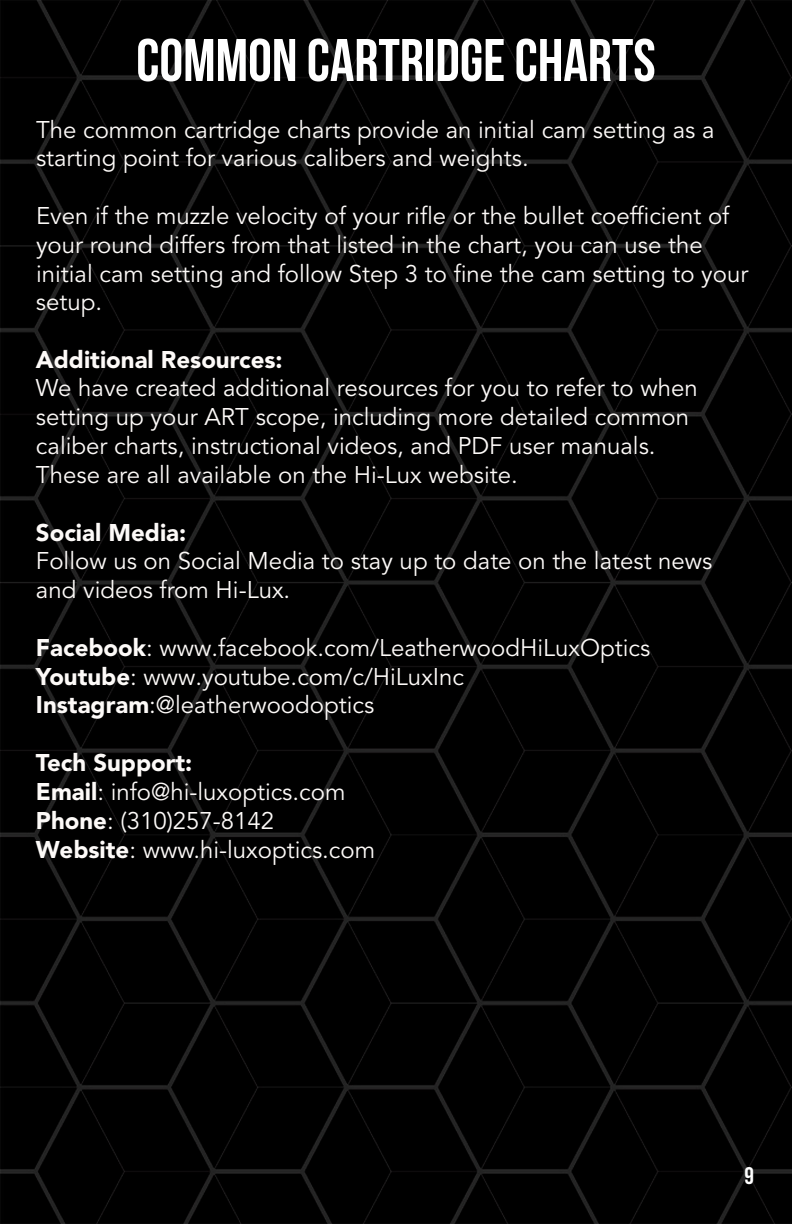
<style>
.page{position:relative;width:792px;height:1224px;background:#fff}
.page>*{position:absolute;margin:0;border:0;box-sizing:border-box;transform-origin:0 0}
.t1{font:60px "Bebas Neue";color:#fff}
.t2{font:24px/28.8px "Avenir LT Pro";color:#fdfaf8}
.t3{font:24px "Bebas Neue";color:#fff}
.s1{font-weight:900}
</style>
<div class="page">
<img style="left:0;top:0;width:792px;height:1224px">
<p class="t1" style="left:136px;top:27px;width:521px">COMMON CARTRIDGE CHARTS</p>
<p class="t2" style="left:36px;top:115px;width:680px">The common cartridge charts provide an initial cam setting as a starting point for various calibers and weights.</p>
<p class="t2" style="left:36px;top:202px;width:714px">Even if the muzzle velocity of your rifle or the bullet coefficient of your round differs from that listed in the chart, you can use the initial cam setting and follow Step 3 to fine the cam setting to your setup.</p>
<p class="t2" style="left:36px;top:346px;width:663px"><span class="s1">Additional Resources:<br></span>We have created additional resources for you to refer to when setting up your ART scope, including more detailed common caliber charts, instructional videos, and PDF user manuals.<br>These are all available on the Hi-Lux website.</p>
<p class="t2" style="left:36px;top:518px;width:678px"><span class="s1">Social Media:<br></span>Follow us on Social Media to stay up to date on the latest news and videos from Hi-Lux.</p>
<p class="t2" style="left:36px;top:634px;width:616px"><span class="s1">Facebook</span>: www.facebook.com/LeatherwoodHiLuxOptics<br><span class="s1">Youtube</span>: www.youtube.com/c/HiLuxInc<br><span class="s1">Instagram</span>:@leatherwoodoptics</p>
<p class="t2" style="left:36px;top:749px;width:341px"><span class="s1">Tech Support:<br>Email</span>: info@hi-luxoptics.com<br><span class="s1">Phone</span>: (310)257-8142<br><span class="s1">Website</span>: www.hi-luxoptics.com</p>
<p class="t3" style="left:744px;top:1163px;width:11px">9</p>
</div>
